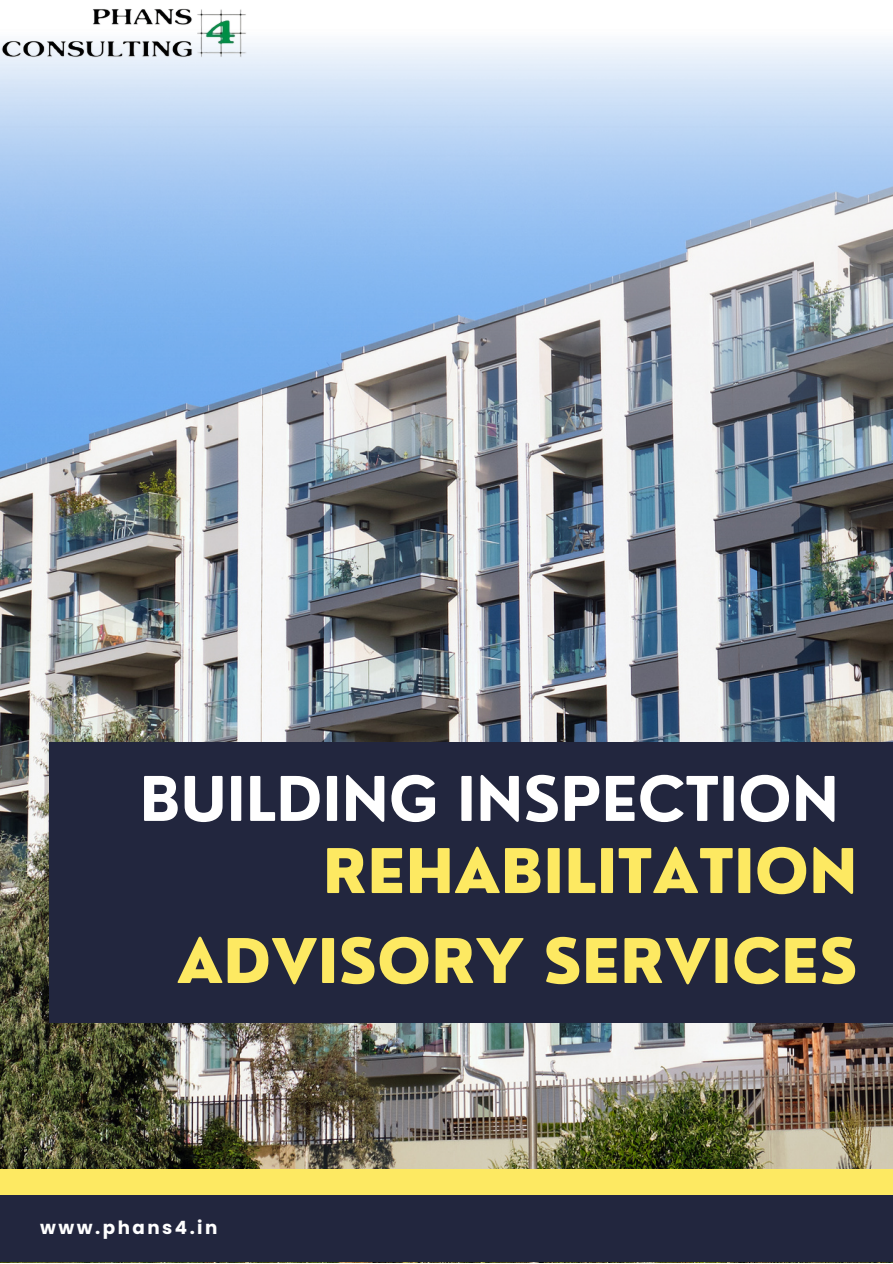
<style>
.page{position:relative;width:893px;height:1264px;background:#fff}
.page>*{position:absolute;margin:0;border:0;box-sizing:border-box;transform-origin:0 0}
.t1{font:800 60px/89.8px "Nourd";color:#fde962;text-align:right}
.t2{font:700 60px "Nourd";color:#fff}
.t3{font:700 18.3px "Poppins";letter-spacing:.135em;color:#fff}
</style>
<div class="page">
<img style="left:0;top:718px;width:892px;height:450px">
<div style="left:0;top:1194px;width:892px;height:68px;background:#22263e"></div>
<div style="left:0;top:1168px;width:892px;height:26px;background:#fde962"></div>
<div style="left:49px;top:741px;width:843px;height:281px;background:#22263e"></div>
<img style="left:0;top:43px;width:892px;height:675px">
<img style="left:0;top:8px;width:250px;height:54px">
<p class="t2" style="left:139px;top:761px;width:700px">BUILDING INSPECTION</p>
<p class="t1" style="left:177px;top:825px;width:682px">REHABILITATION<br>ADVISORY SERVICES</p>
<p class="t3" style="left:40px;top:1214px;width:179px">www.phans4.in</p>
</div>
